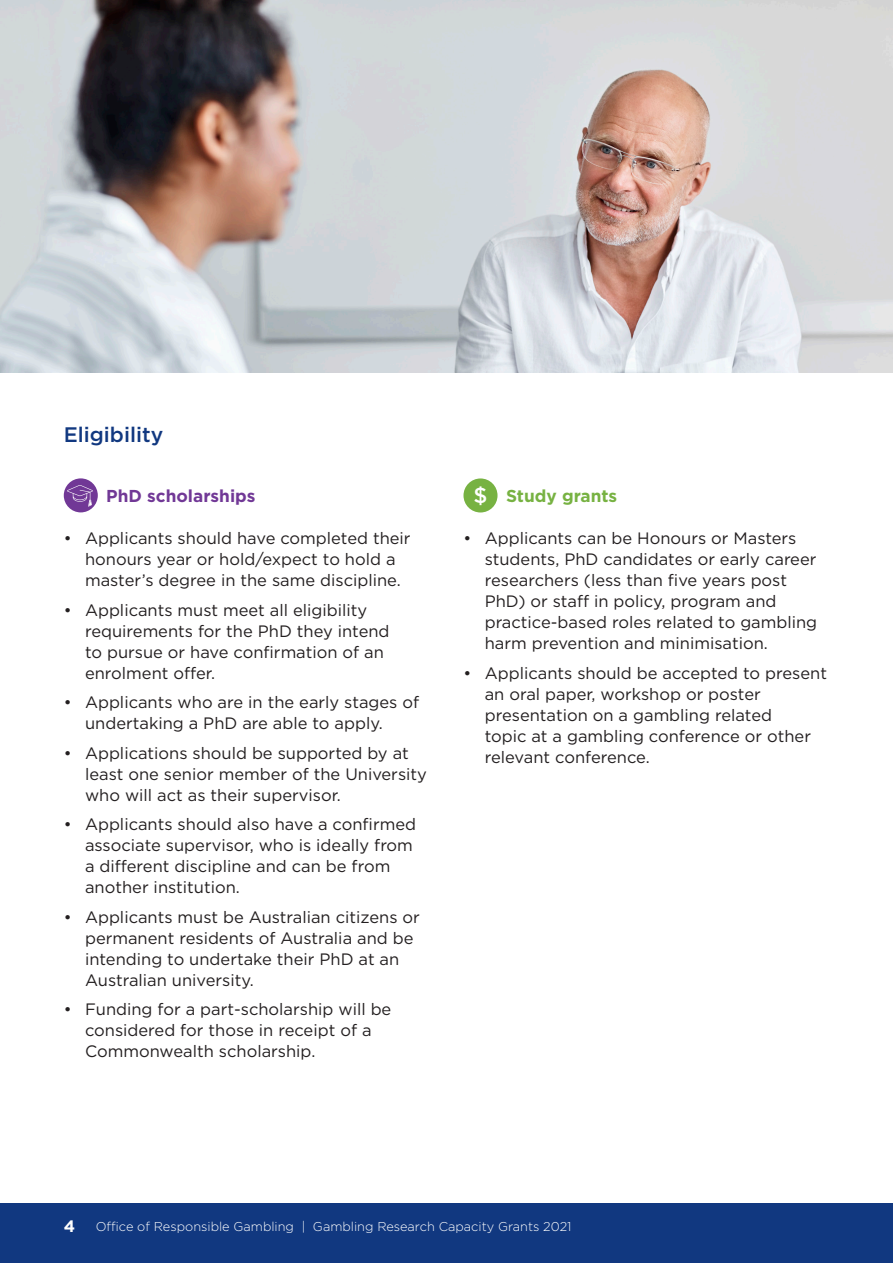
<style>
.page{position:relative;width:893px;height:1263px;background:#fff}
.page>*{position:absolute;margin:0;border:0;box-sizing:border-box;transform-origin:0 0}
.Infog_BODY{font:500 21.9px "Gotham";color:#fff}
.Subheading_1{font:500 21px "Gotham";color:#113880}
.Subheading_2{font:700 17.25px "Gotham";color:#713896}
.Subheading_2-2{font:700 17.25px "Gotham";color:#77b242}
.t1{font:16.5px/21px "Gotham";color:#231f20}
.t2{font:300 12.75px "Gotham";color:#fff}
.s1{font-weight:700;font-size:16.5px}
</style>
<div class="page">
<div style="left:0;top:1203px;width:893px;height:60px;background:#113880"></div>
<img style="left:0;top:0;width:893px;height:372px">
<div style="left:64px;top:478px;width:34px;height:34px;background:#713896;border-radius:50%"></div>
<svg style="left:67px;top:485px;width:26px;height:22px"></svg>
<div style="left:463px;top:478px;width:34px;height:34px;background:#77b242;border-radius:50%"></div>
<p class="Subheading_1" style="left:64px;top:421px;width:101px">Eligibility</p>
<p class="Subheading_2" style="left:106px;top:485px;width:151px">PhD scholarships</p>
<p class="t1" style="left:85px;top:527px;width:327px;text-indent:-21px">• Applicants should have completed their honours year or hold/expect to hold a master’s degree in the same discipline.</p>
<p class="t1" style="left:85px;top:599px;width:306px;text-indent:-21px">• Applicants must meet all eligibility requirements for the PhD they intend to pursue or have confirmation of an enrolment offer.</p>
<p class="t1" style="left:85px;top:691px;width:336px;text-indent:-21px">• Applicants who are in the early stages of undertaking a PhD are able to apply.</p>
<p class="t1" style="left:85px;top:742px;width:343px;text-indent:-21px">• Applications should be supported by at least one senior member of the University who will act as their supervisor.</p>
<p class="t1" style="left:85px;top:813px;width:333px;text-indent:-21px">• Applicants should also have a confirmed associate supervisor, who is ideally from a different discipline and can be from another institution.</p>
<p class="t1" style="left:85px;top:906px;width:336px;text-indent:-21px">• Applicants must be Australian citizens or permanent residents of Australia and be intending to undertake their PhD at an Australian university.</p>
<p class="t1" style="left:85px;top:998px;width:308px;text-indent:-21px">• Funding for a part-scholarship will be considered for those in receipt of a<br>Commonwealth scholarship.</p>
<p class="Infog_BODY" style="left:473px;top:481px;width:16px">$</p>
<p class="Subheading_2-2" style="left:506px;top:485px;width:113px">Study grants</p>
<p class="t1" style="left:485px;top:527px;width:334px;text-indent:-21px">• Applicants can be Honours or Masters students, PhD candidates or early career researchers (less than five years post PhD) or staff in policy, program and practice-based roles related to gambling harm prevention and minimisation.</p>
<p class="t1" style="left:485px;top:662px;width:344px;text-indent:-21px">• Applicants should be accepted to present an oral paper, workshop or poster presentation on a gambling related<br>topic at a gambling conference or other relevant conference.</p>
<p class="t2" style="left:64px;top:1218px;width:509px"><span class="s1">4</span> Office of Responsible Gambling | Gambling Research Capacity Grants 2021</p>
</div>
